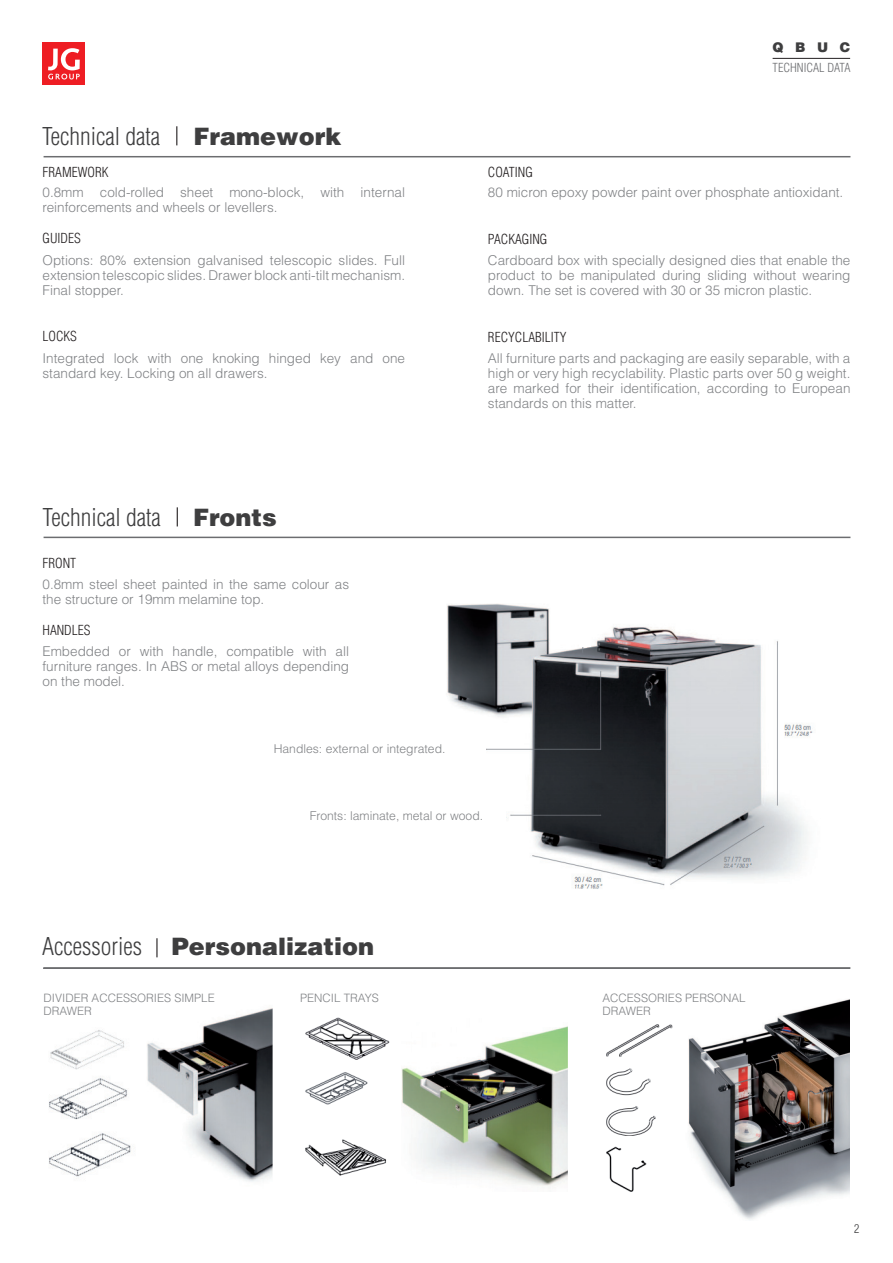
<style>
.page{position:relative;width:893px;height:1263px;background:#fff}
.page>*{position:absolute;margin:0;border:0;box-sizing:border-box;transform-origin:0 0}
.t1{font:900 24px "Helvetica LT Std";color:#3e3e3f}
.t2{font:300 condensed 24px "Helvetica";color:#3e3e3f}
.t3{font:900 24px "Helvetica";color:#3e3e3f}
.t4{font:300 13.5px/15px "Helvetica LT Std";color:#808285;text-align:justify}
.t5{font:300 condensed 13.5px "Helvetica LT Std";color:#231f20}
.t6{font:300 condensed 13.5px "Helvetica";color:#231f20}
.t7{font:900 13.35px "Helvetica LT Std";color:#3e3e3f}
.t8{font:300 12.15px "Helvetica LT Std";color:#808285}
.t9{font:300 condensed 12.15px "Helvetica LT Std";color:#6c6d70}
.t10{font:300 condensed 12px "Helvetica LT Std";color:#3e3e3f}
.t11{font:300 11.55px/12.8px "Helvetica LT Std";color:#808285}
.s1{font-weight:300;font-stretch:condensed}
</style>
<div class="page">
<div style="left:43px;top:43px;width:42px;height:42px;background:#ee1d23"></div>
<svg style="left:48px;top:48px;width:32px;height:32px"></svg>
<hr style="left:773px;top:58px;width:77px;height:1px;background:#231f20">
<img style="left:447px;top:603px;width:366px;height:286px">
<img style="left:575px;top:604px;width:4px;height:43px">
<div style="left:368px;top:721px;width:117px;height:123px;background:#fff"></div>
<div style="left:388px;top:794px;width:117px;height:44px;background:#fff"></div>
<hr style="left:44px;top:156px;width:806px;height:1px;background:#6c6d70">
<hr style="left:44px;top:537px;width:806px;height:1px;background:#6c6d70">
<svg style="left:176px;top:126px;width:1px;height:19px"></svg>
<svg style="left:177px;top:507px;width:1px;height:19px"></svg>
<hr style="left:43px;top:967px;width:807px;height:2px;background:#6c6d70">
<svg style="left:156px;top:938px;width:2px;height:19px"></svg>
<img style="left:305px;top:1017px;width:85px;height:159px">
<img style="left:402px;top:1026px;width:165px;height:160px">
<img style="left:49px;top:1030px;width:82px;height:147px">
<img style="left:147px;top:1008px;width:126px;height:174px">
<img style="left:688px;top:999px;width:162px;height:221px">
<img style="left:606px;top:1024px;width:67px;height:168px">
<div style="left:568px;top:560px;width:247px;height:44px;background:#fff"></div>
<div style="left:579px;top:604px;width:12px;height:43px;background:#fff"></div>
<h1 class="t2" style="left:42px;top:122px;width:120px">Technical data</h1>
<h1 class="t3" style="left:193px;top:121px;width:150px">Framework</h1>
<p class="t5" style="left:43px;top:164px;width:67px">FRAMEWORK</p>
<p class="t4" style="left:43px;top:185px;width:364px">0.8mm cold-rolled sheet mono-block, with internal reinforcements and wheels or levellers.</p>
<p class="t5" style="left:43px;top:230px;width:40px">GUIDES</p>
<p class="t4" style="left:43px;top:252px;width:364px">Options: 80% extension galvanised telescopic slides. Full extension telescopic slides. Drawer block anti-tilt mechanism.<br>Final stopper.</p>
<p class="t5" style="left:43px;top:327px;width:36px">LOCKS</p>
<p class="t4" style="left:43px;top:350px;width:364px">Integrated lock with one knoking hinged key and one standard key. Locking on all drawers.</p>
<h1 class="t2" style="left:42px;top:503px;width:120px">Technical data</h1>
<p class="t5" style="left:42px;top:554px;width:35px">FRONT</p>
<h1 class="t1" style="left:193px;top:502px;width:85px">Fronts</h1>
<p class="t4" style="left:42px;top:576px;width:308px">0.8mm steel sheet painted in the same colour as the structure or 19mm melamine top.</p>
<p class="t5" style="left:42px;top:621px;width:50px">HANDLES</p>
<p class="t4" style="left:42px;top:643px;width:308px">Embedded or with handle, compatible with all furniture ranges. In ABS or metal alloys depending on the model.</p>
<p class="t8" style="left:274px;top:741px;width:173px">Handles: external or integrated.</p>
<p class="t5" style="left:488px;top:164px;width:47px">COATING</p>
<p class="t7" style="left:773px;top:39px;width:79px">QBUC</p>
<p class="t9" style="left:773px;top:60px;width:79px">TECHNICAL DATA</p>
<p class="t4" style="left:488px;top:185px;width:357px">80 micron epoxy powder paint over phosphate antioxidant.</p>
<p class="t6" style="left:488px;top:231px;width:61px">PACKAGING</p>
<p class="t4" style="left:488px;top:252px;width:364px">Cardboard box with specially designed dies that enable the product to be manipulated during sliding without wearing down. The set is covered with 30 or 35 micron plastic.</p>
<p class="t6" style="left:488px;top:328px;width:80px">RECYCLABILITY</p>
<p class="t4" style="left:488px;top:350px;width:364px">All furniture parts and packaging are easily separable, with a high or very high recyclability. Plastic parts over 50 g weight. are marked for their identification, according to European standards on this matter.</p>
<p class="t8" style="left:310px;top:808px;width:175px">Fronts: laminate, metal or wood.</p>
<h1 class="t1" style="left:42px;top:931px;width:334px"><span class="s1">Accessories</span> Personalization</h1>
<p class="t11" style="left:44px;top:992px;width:173px">DIVIDER ACCESSORIES SIMPLE</p>
<p class="t11" style="left:300px;top:992px;width:80px">PENCIL TRAYS</p>
<p class="t11" style="left:44px;top:1004px;width:50px">DRAWER</p>
<p class="t11" style="left:602px;top:992px;width:145px">ACCESSORIES PERSONAL<br>DRAWER</p>
<p class="t10" style="left:854px;top:1221px;width:7px">2</p>
</div>
